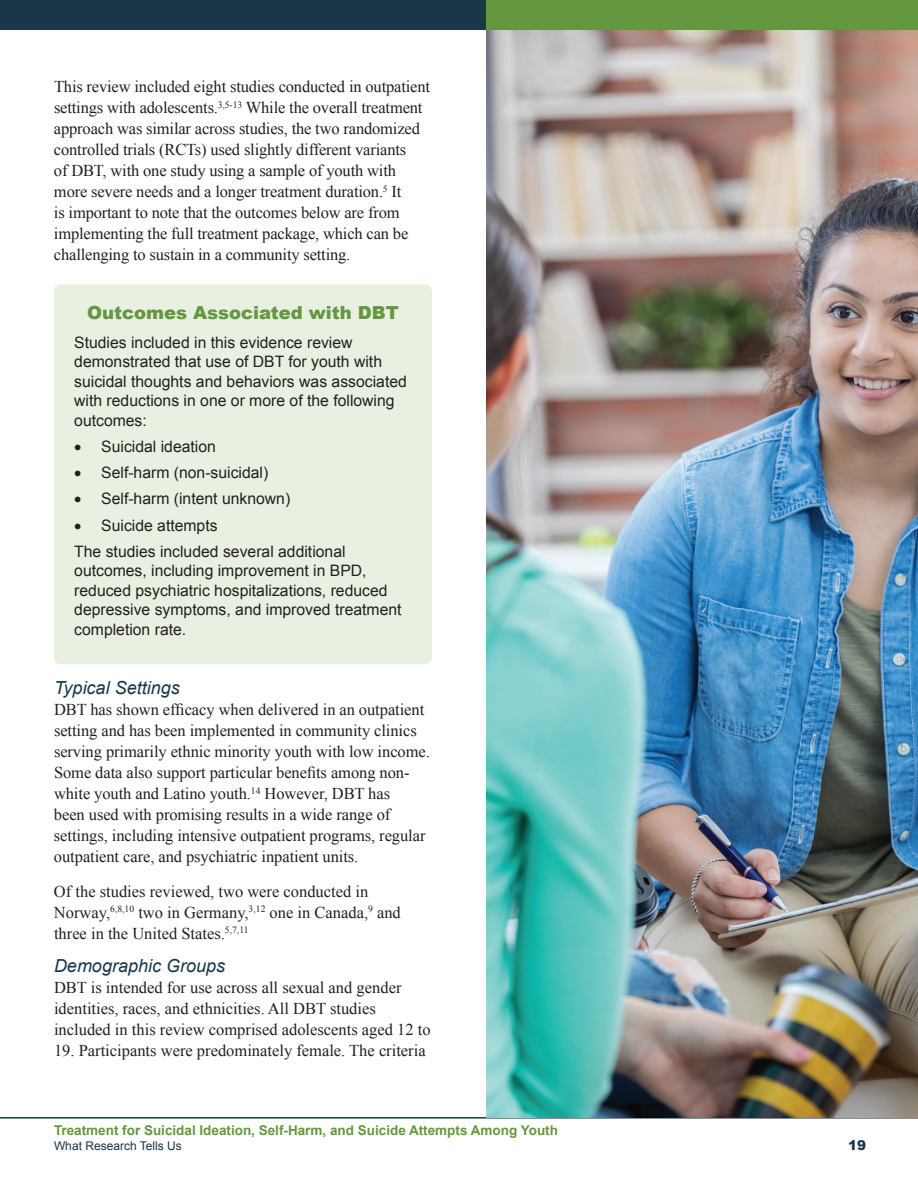
<style>
.page{position:relative;width:918px;height:1188px;background:#fff}
.page>*{position:absolute;margin:0;border:0;box-sizing:border-box;transform-origin:0 0}
.t1{font:italic 18px "Arial";color:#19374b}
.t2{font:900 18px "Arial";color:#659740}
.t3{font:16.5px/21px "Times New Roman";letter-spacing:-.005em;color:#231f20}
.t4{font:15.75px/19.5px "Arial";color:#231f20}
.t5{font:700 13.5px "Arial";color:#659740}
.t6{font:900 13.5px "Arial";color:#1a3749}
.t7{font:12px "Arial";color:#1a3749}
</style>
<div class="page">
<hr style="left:0;top:1117px;width:918px;height:2px;background:#1a3749">
<div style="left:0;top:0;width:918px;height:30px;background:#1a3749"></div>
<img style="left:486px;top:30px;width:432px;height:1087px">
<div style="left:486px;top:0;width:432px;height:30px;background:#659740"></div>
<div style="left:54px;top:284px;width:378px;height:380px;background:#e8f0e1;border-radius:7px"></div>
<p class="t3" style="left:54px;top:76px;width:378px">This review included eight studies conducted in outpatient settings with adolescents.<sup>3,5-13</sup> While the overall treatment approach was similar across studies, the two randomized controlled trials (RCTs) used slightly different variants<br>of DBT, with one study using a sample of youth with more severe needs and a longer treatment duration.<sup>5</sup> It<br>is important to note that the outcomes below are from implementing the full treatment package, which can be challenging to sustain in a community setting.</p>
<h4 class="t2" style="left:87px;top:300px;width:313px">Outcomes Associated with DBT</h4>
<p class="t4" style="left:74px;top:332px;width:334px">Studies included in this evidence review demonstrated that use of DBT for youth with suicidal thoughts and behaviors was associated with reductions in one or more of the following outcomes:</p>
<p class="t4" style="left:74px;top:437px;width:143px">• Suicidal ideation</p>
<p class="t4" style="left:74px;top:463px;width:196px">• Self-harm (non-suicidal)</p>
<p class="t4" style="left:74px;top:489px;width:218px">• Self-harm (intent unknown)</p>
<p class="t4" style="left:74px;top:515px;width:145px">• Suicide attempts</p>
<p class="t4" style="left:74px;top:542px;width:329px">The studies included several additional outcomes, including improvement in BPD, reduced psychiatric hospitalizations, reduced depressive symptoms, and improved treatment completion rate.</p>
<h5 class="t1" style="left:54px;top:676px;width:127px">Typical Settings</h5>
<p class="t3" style="left:54px;top:699px;width:377px">DBT has shown efficacy when delivered in an outpatient setting and has been implemented in community clinics serving primarily ethnic minority youth with low income.<br>Some data also support particular benefits among non&shy;white youth and Latino youth.<sup>14</sup> However, DBT has<br>been used with promising results in a wide range of settings, including intensive outpatient programs, regular outpatient care, and psychiatric inpatient units.</p>
<p class="t3" style="left:54px;top:880px;width:348px">Of the studies reviewed, two were conducted in<br>Norway,<sup>6,8,10</sup> two in Germany,<sup>3,12</sup> one in Canada,<sup>9</sup> and three in the United States.<sup>5,7,11</sup></p>
<h5 class="t1" style="left:54px;top:954px;width:173px">Demographic Groups</h5>
<p class="t3" style="left:54px;top:977px;width:378px">DBT is intended for use across all sexual and gender identities, races, and ethnicities. All DBT studies included in this review comprised adolescents aged 12 to</p>
<p class="t3" style="left:54px;top:1040px;width:373px">19. Participants were predominately female. The criteria</p>
<p class="t5" style="left:54px;top:1121px;width:506px">Treatment for Suicidal Ideation, Self-Harm, and Suicide Attempts Among Youth</p>
<p class="t7" style="left:54px;top:1138px;width:129px">What Research Tells Us</p>
<p class="t6" style="left:848px;top:1135px;width:20px">19</p>
</div>
